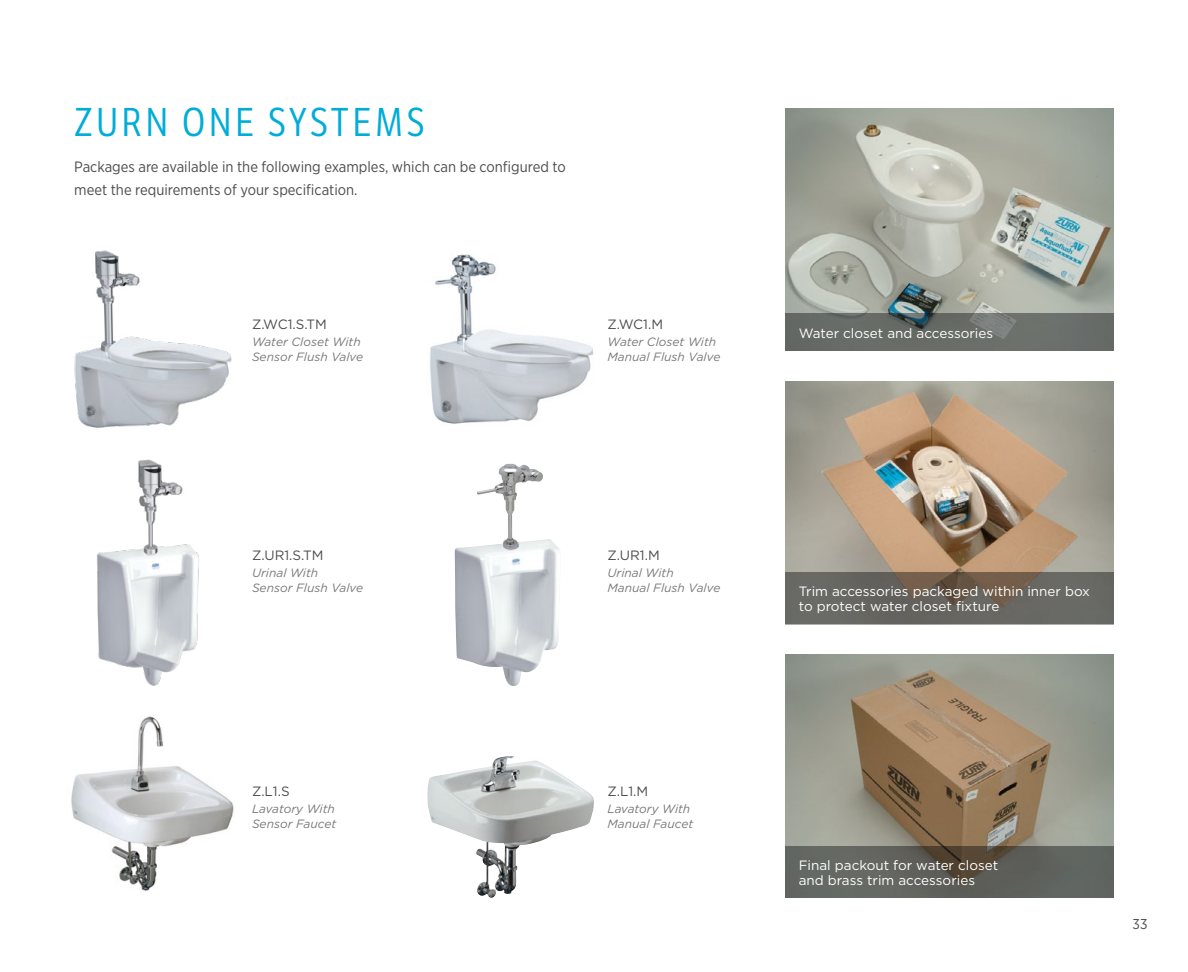
<style>
.page{position:relative;width:1188px;height:972px;background:#fff}
.page>*{position:absolute;margin:0;border:0;box-sizing:border-box;transform-origin:0 0}
.t1{font:39px "LFT Etica Condensed";letter-spacing:.1em;color:#00add8}
.t2{font:15px/22.5px "Gotham Narrow";color:#4d4d4f}
.t3{font:14.25px "Gotham Narrow";color:#4d4d4f}
.t4{font:13.5px/15px "Gotham";color:#fff}
.t5{font:13.5px "Gotham";color:#4d4d4f}
.t6{font:italic 12px/15px "Gotham";color:#77787b}
</style>
<div class="page">
<img style="left:71px;top:716px;width:163px;height:175px">
<img style="left:428px;top:756px;width:166px;height:142px">
<img style="left:430px;top:254px;width:164px;height:170px">
<img style="left:455px;top:546px;width:54px;height:92px">
<img style="left:477px;top:464px;width:66px;height:85px">
<img style="left:97px;top:459px;width:102px;height:227px">
<img style="left:785px;top:108px;width:329px;height:205px">
<svg style="left:785px;top:313px;width:329px;height:38px;background:#666c68"></svg>
<img style="left:785px;top:381px;width:329px;height:191px">
<svg style="left:785px;top:572px;width:329px;height:52px;background:#68645d"></svg>
<img style="left:785px;top:655px;width:329px;height:191px">
<svg style="left:785px;top:846px;width:329px;height:52px;background:#5e5f59"></svg>
<img style="left:74px;top:250px;width:158px;height:178px">
<h1 class="t1" style="left:74px;top:100px;width:352px">ZURN ONE SYSTEMS</h1>
<p class="t2" style="left:74px;top:156px;width:493px">Packages are available in the following examples, which can be configured to meet the requirements of your specification.</p>
<p class="t5" style="left:252px;top:315px;width:76px">Z.WC1.S.TM</p>
<p class="t6" style="left:252px;top:334px;width:113px">Water Closet With<br>Sensor Flush Valve</p>
<p class="t5" style="left:608px;top:315px;width:57px">Z.WC1.M</p>
<p class="t6" style="left:608px;top:334px;width:114px">Water Closet With<br>Manual Flush Valve</p>
<p class="t5" style="left:252px;top:546px;width:73px">Z.UR1.S.TM</p>
<p class="t6" style="left:252px;top:565px;width:113px">Urinal With<br>Sensor Flush Valve</p>
<p class="t5" style="left:608px;top:546px;width:54px">Z.UR1.M</p>
<p class="t6" style="left:608px;top:565px;width:114px">Urinal With<br>Manual Flush Valve</p>
<p class="t5" style="left:252px;top:782px;width:39px">Z.L1.S</p>
<p class="t6" style="left:252px;top:801px;width:86px">Lavatory With<br>Sensor Faucet</p>
<p class="t5" style="left:608px;top:782px;width:42px">Z.L1.M</p>
<p class="t6" style="left:608px;top:801px;width:87px">Lavatory With<br>Manual Faucet</p>
<p class="t4" style="left:799px;top:325px;width:196px">Water closet and accessories</p>
<p class="t4" style="left:799px;top:584px;width:293px">Trim accessories packaged within inner box to protect water closet fixture</p>
<p class="t4" style="left:799px;top:857px;width:201px">Final packout for water closet and brass trim accessories</p>
<p class="t3" style="left:1133px;top:916px;width:16px">33</p>
</div>
